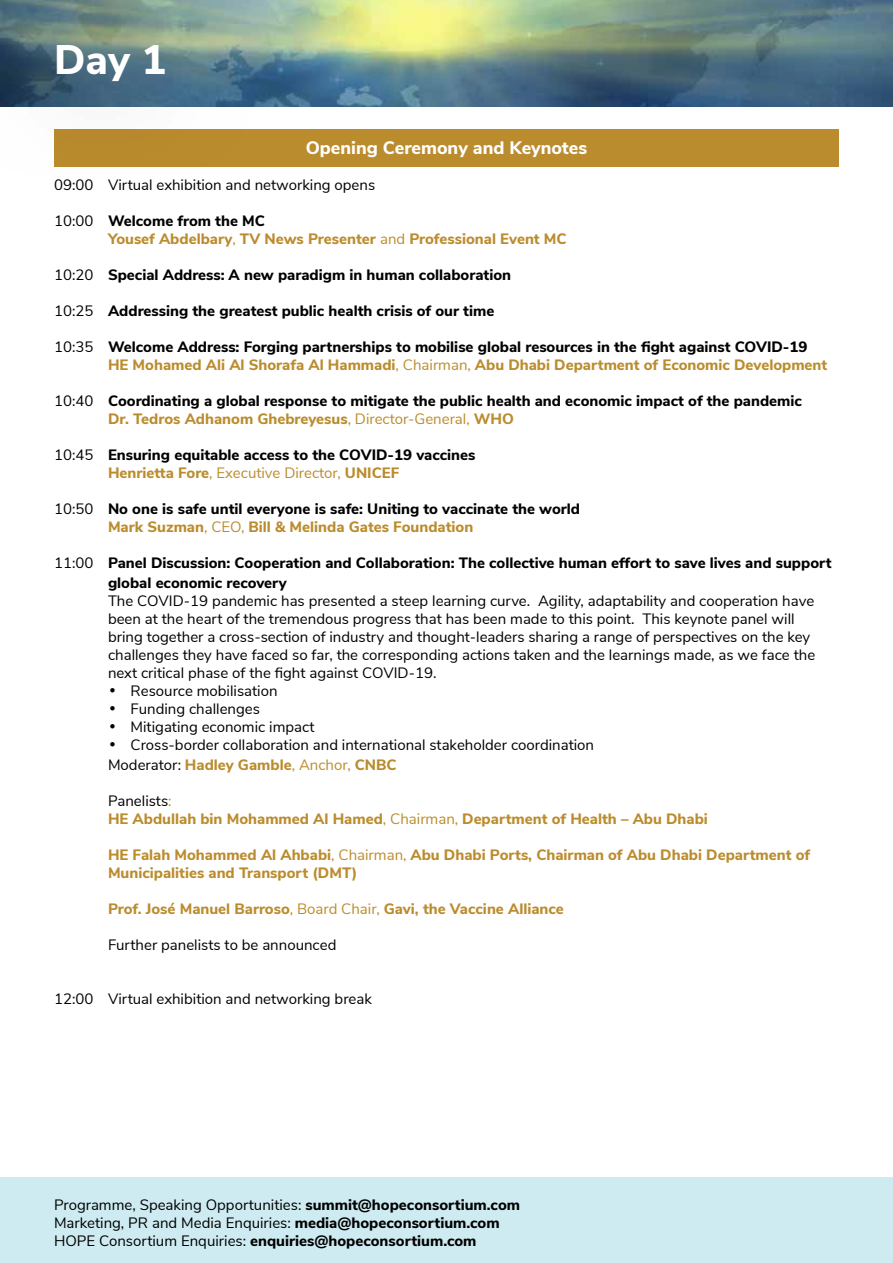
<style>
.page{position:relative;width:893px;height:1263px;background:#fff}
.page>*{position:absolute;margin:0;border:0;box-sizing:border-box;transform-origin:0 0}
.t1{font:800 41.25px "Nunito Sans";color:#fff}
.t2{font:800 18px "Nunito Sans";color:#fff}
.t3{font:15px/18px "Nunito Sans";color:#000}
.t4{font:800 15px/18px "Nunito Sans";color:#000}
.t5{font:800 15px/18px "Nunito Sans";color:#bb8c2d}
.s1{font-weight:400;color:#000}
.s2{color:#000}
.s3{font-weight:400}
.s4{color:#bb8c2d}
.s5{font-weight:400;color:#bb8c2d}
.s6{font-weight:800;color:#bb8c2d}
.s7{font-weight:800}
</style>
<div class="page">
<div style="left:54px;top:130px;width:785px;height:37px;background:#bb8c2d"></div>
<div style="left:0;top:1178px;width:893px;height:85px;background:#cdebf1"></div>
<img style="left:262px;top:0;width:631px;height:106px">
<div style="left:0;top:0;width:262px;height:182px;background:#000;opacity:.64"></div>
<h1 class="t1" style="left:54px;top:29px;width:114px">Day 1</h1>
<p class="t2" style="left:306px;top:135px;width:283px">Opening Ceremony and Keynotes</p>
<p class="t3" style="left:54px;top:175px;width:323px">09:00 Virtual exhibition and networking opens</p>
<p class="t5" style="left:108px;top:211px;width:460px;text-indent:-54px"><span class="s1">10:00</span> <span class="s2">Welcome from the MC<br></span>Yousef Abdelbary<span class="s3">,</span> TV News Presenter <span class="s3">and</span> Professional Event MC</p>
<p class="t4" style="left:54px;top:265px;width:459px"><span class="s3">10:20</span> Special Address: A new paradigm in human collaboration</p>
<p class="t4" style="left:54px;top:301px;width:442px"><span class="s3">10:25</span> Addressing the greatest public health crisis of our time</p>
<p class="t4" style="left:108px;top:337px;width:721px;text-indent:-54px"><span class="s3">10:35</span> Welcome Address: Forging partnerships to mobilise global resources in the fight against COVID-19<br><span class="s4">HE Mohamed Ali Al Shorafa Al Hammadi</span><span class="s5">, Chairman,</span> <span class="s4">Abu Dhabi Department of Economic Development</span></p>
<p class="t4" style="left:108px;top:391px;width:695px;text-indent:-54px"><span class="s3">10:40</span> Coordinating a global response to mitigate the public health and economic impact of the pandemic<br><span class="s4">Dr. Tedros Adhanom Ghebreyesus</span><span class="s5">, Director-General,</span> <span class="s4">WHO</span></p>
<p class="t4" style="left:108px;top:445px;width:369px;text-indent:-54px"><span class="s3">10:45</span> Ensuring equitable access to the COVID-19 vaccines<br><span class="s4">Henrietta Fore</span><span class="s5">, Executive Director,</span> <span class="s4">UNICEF</span></p>
<p class="t4" style="left:108px;top:499px;width:474px;text-indent:-54px"><span class="s3">10:50</span> No one is safe until everyone is safe: Uniting to vaccinate the world<br><span class="s4">Mark Suzman</span><span class="s5">, CEO,</span> <span class="s4">Bill &amp; Melinda Gates Foundation</span></p>
<p class="t4" style="left:108px;top:552px;width:725px;line-height:19.8px;text-indent:-54px"><span class="s3">11:00</span> Panel Discussion: Cooperation and Collaboration: The collective human effort to save lives and support global economic recovery</p>
<p class="t3" style="left:108px;top:591px;width:709px">The COVID-19 pandemic has presented a steep learning curve. Agility, adaptability and cooperation have been at the heart of the tremendous progress that has been made to this point. This keynote panel will bring together a cross-section of industry and thought-leaders sharing a range of perspectives on the key challenges they have faced so far, the corresponding actions taken and the learnings made, as we face the next critical phase of the fight against COVID-19.</p>
<p class="t3" style="left:109px;top:681px;width:170px">• Resource mobilisation</p>
<p class="t3" style="left:109px;top:699px;width:152px">• Funding challenges</p>
<p class="t3" style="left:109px;top:717px;width:207px">• Mitigating economic impact</p>
<p class="t3" style="left:108px;top:734px;width:488px;line-height:19.8px">• Cross-border collaboration and international stakeholder coordination<br>Moderator: <span class="s6">Hadley Gamble</span><span class="s4">, Anchor,</span> <span class="s6">CNBC</span></p>
<p class="t5" style="left:108px;top:791px;width:601px"><span class="s1">Panelists</span><span class="s3">:<br></span>HE Abdullah bin Mohammed Al Hamed<span class="s3">, Chairman,</span> Department of Health – Abu Dhabi</p>
<p class="t5" style="left:108px;top:845px;width:704px">HE Falah Mohammed Al Ahbabi<span class="s3">, Chairman,</span> Abu Dhabi Ports, Chairman of Abu Dhabi Department of<br>Municipalities and Transport (DMT)</p>
<p class="t5" style="left:108px;top:899px;width:457px">Prof. José Manuel Barroso<span class="s3">, Board Chair,</span> Gavi, the Vaccine Alliance</p>
<p class="t3" style="left:108px;top:935px;width:230px">Further panelists to be announced</p>
<p class="t3" style="left:54px;top:989px;width:319px">12:00 Virtual exhibition and networking break</p>
<p class="t3" style="left:54px;top:1195px;width:468px">Programme, Speaking Opportunities: <span class="s7">summit@hopeconsortium.com<br></span>Marketing, PR and Media Enquiries: <span class="s7">media@hopeconsortium.com<br></span>HOPE Consortium Enquiries: <span class="s7">enquiries@hopeconsortium.com</span></p>
</div>
